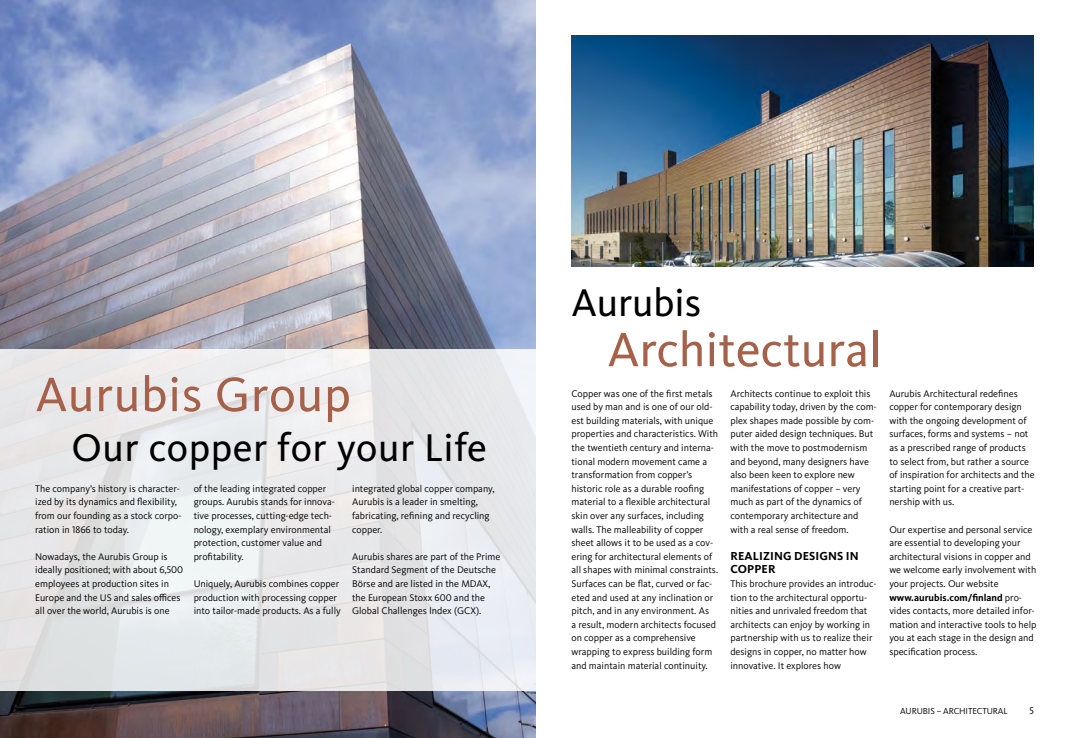
<style>
.page{position:relative;width:1072px;height:738px;background:#fff}
.page>*{position:absolute;margin:0;border:0;box-sizing:border-box;transform-origin:0 0}
.t1{font:50px "Kievit Pro";letter-spacing:.005em;color:#a5614a}
.t2{font:40px "Kievit Pro";letter-spacing:.01em;color:#000}
.t3{font:700 12px/13.6px "Kievit Pro";letter-spacing:.01em;color:#000}
.t4{font:10px/13.6px "Kievit Pro";color:#000}
.t5{font:9px "Kievit Pro";letter-spacing:-.01em;color:#000}
.s1{font-weight:700}
</style>
<div class="page">
<img style="left:571px;top:35px;width:463px;height:231px">
<img style="left:0;top:0;width:536px;height:737px">
<svg style="left:0;top:349px;width:536px;height:340px;background:#e7e8ea"></svg>
<h1 class="t1" style="left:35px;top:364px;width:317px">Aurubis Group</h1>
<h2 class="t2" style="left:71px;top:423px;width:417px">Our copper for your Life</h2>
<p class="t4" style="left:35px;top:481px;width:148px">The company’s history is character&shy;ized by its dynamics and flexibility, from our founding as a stock corpo&shy;ration in 1866 to today.</p>
<p class="t4" style="left:35px;top:549px;width:149px">Nowadays, the Aurubis Group is ideally positioned; with about 6,500 employees at production sites in Europe and the US and sales offices all over the world, Aurubis is one</p>
<p class="t4" style="left:194px;top:481px;width:143px">of the leading integrated copper groups. Aurubis stands for innova&shy;tive processes, cutting-edge tech&shy;nology, exemplary environmental protection, customer value and profitability.</p>
<p class="t4" style="left:194px;top:576px;width:149px">Uniquely, Aurubis combines copper production with processing copper into tailor-made products. As a fully</p>
<p class="t4" style="left:352px;top:481px;width:144px">integrated global copper company,<br>Aurubis is a leader in smelting, fabricating, refining and recycling copper.</p>
<p class="t4" style="left:352px;top:549px;width:150px">Aurubis shares are part of the Prime<br>Standard Segment of the Deutsche<br>Börse and are listed in the MDAX, the European Stoxx 600 and the<br>Global Challenges Index (GCX).</p>
<h2 class="t2" style="left:571px;top:278px;width:131px">Aurubis</h2>
<h1 class="t1" style="left:607px;top:319px;width:275px">Architectural</h1>
<p class="t4" style="left:730px;top:386px;width:148px">Architects continue to exploit this capability today, driven by the com&shy;plex shapes made possible by com&shy;puter aided design techniques. But with the move to postmodernism and beyond, many designers have also been keen to explore new manifestations of copper – very much as part of the dynamics of contemporary architecture and with a real sense of freedom.</p>
<p class="t3" style="left:730px;top:548px;width:130px">Realizing Designs in<br>Copper</p>
<p class="t4" style="left:730px;top:576px;width:148px">This brochure provides an introduc&shy;tion to the architectural opportu&shy;nities and unrivaled freedom that architects can enjoy by working in partnership with us to realize their designs in copper, no matter how innovative. It explores how</p>
<p class="t4" style="left:571px;top:386px;width:148px">Copper was one of the first metals used by man and is one of our old&shy;est building materials, with unique properties and characteristics. With the twentieth century and interna&shy;tional modern movement came a transformation from copper’s historic role as a durable roofing material to a flexible architectural skin over any surfaces, including walls. The malleability of copper sheet allows it to be used as a cov&shy;ering for architectural elements of all shapes with minimal constraints.<br>Surfaces can be flat, curved or fac&shy;eted and used at any inclination or pitch, and in any environment. As<br>a result, modern architects focused on copper as a comprehensive wrapping to express building form and maintain material continuity.</p>
<p class="t4" style="left:889px;top:386px;width:147px">Aurubis Architectural redefines copper for contemporary design with the ongoing development of surfaces, forms and systems – not as a prescribed range of products to select from, but rather a source of inspiration for architects and the starting point for a creative part&shy;nership with us.</p>
<p class="t4" style="left:889px;top:522px;width:148px">Our expertise and personal service are essential to developing your architectural visions in copper and we welcome early involvement with your projects. Our website <span class="s1">www.aurubis.com/finland</span> pro&shy;vides contacts, more detailed infor&shy;mation and interactive tools to help you at each stage in the design and specification process.</p>
<p class="t5" style="left:900px;top:704px;width:109px">AURUBIS – ARCHITECTURAL</p>
<p class="t4" style="left:1029px;top:702px;width:6px">5</p>
</div>
